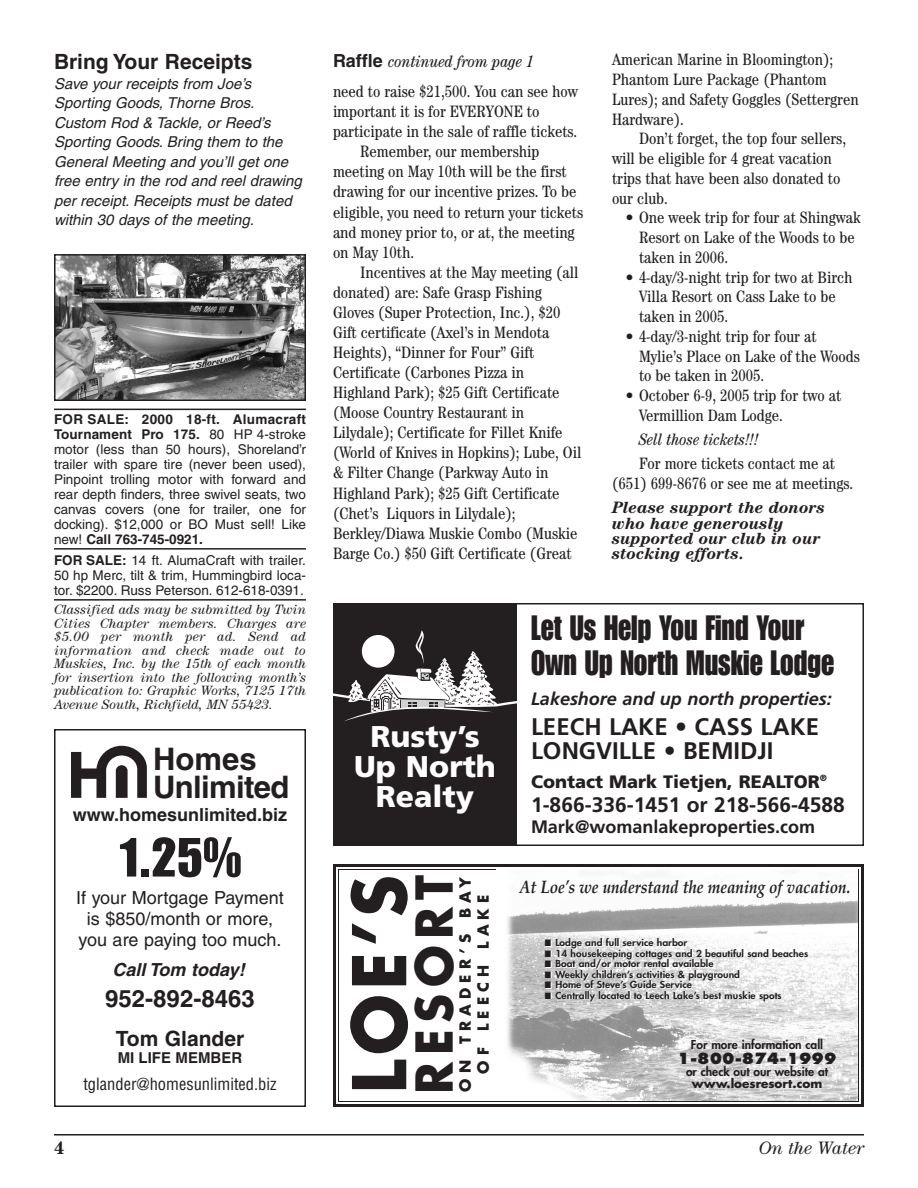
<style>
.page{position:relative;width:918px;height:1188px;background:#fff}
.page>*{position:absolute;margin:0;border:0;box-sizing:border-box;transform-origin:0 0}
.t1{font:700 72px "Futura";color:#231f20;scale:.95 1}
.t2{font:54px "Impact";color:#231f20}
.t3{font:700 49.5px "Futura";letter-spacing:.14em;color:#231f20;scale:.95 1}
.t4{font:900 36px/31.5px "Frutiger";color:#231f20}
.t5{font:34.5px/34.5px "Impact";color:#231f20;scale:.85 1}
.t6{font:700 31.05px/28.5px "Helvetica";letter-spacing:-.02em;color:#231f20}
.t7{font:900 30px/30px "Frutiger";color:#fff;text-align:center}
.t8{font:700 24px/24px "Frutiger";color:#231f20}
.t9{font:700 24px "Helvetica";color:#231f20}
.t10{font:700 21px "Frutiger";color:#231f20}
.t11{font:700 21px "Helvetica";color:#231f20}
.t12{font:18px/21px "Helvetica";color:#231f20;text-align:center}
.t13{font:italic 700 18px "Palatino";letter-spacing:-.005em;color:#231f20;scale:.85 1}
.t14{font:italic 700 18px "Frutiger";color:#231f20}
.t15{font:700 18px "Frutiger";color:#231f20}
.t16{font:900 18px "Frutiger";color:#231f20}
.t17{font:700 18px "Helvetica";color:#231f20}
.t18{font:italic 700 18px "Helvetica";color:#231f20}
.t19{font:italic 18px "Century";color:#231f20}
.t20{font:700 18px "Century";color:#231f20}
.t21{font:condensed 16.5px/19.8px "Century";color:#231f20}
.t22{font:italic 700 16.5px/15.3px "Century";color:#231f20}
.t23{font:italic condensed 16.5px "Century";color:#231f20}
.t24{font:condensed 16.5px "Helvetica";color:#231f20}
.t25{font:italic 15px/19.5px "Helvetica";color:#231f20}
.t26{font:700 15px/18px "Futura";letter-spacing:.345em;color:#231f20;text-align:center}
.t27{font:800 15px "Futura";color:#231f20}
.t28{font:700 15px "Helvetica";color:#231f20}
.t29{font:13.5px/15px "Helvetica";color:#231f20;text-align:justify}
.t30{font:italic 13.5px/13.5px "Century";color:#231f20;text-align:justify}
.t31{font:800 12px "Futura";color:#231f20}
.t32{font:700 12px "Futura";color:#231f20}
.t33{font:800 9.3px "Futura";color:#231f20;scale:1.1 1}
.s1{font-family:"Helvetica";font-weight:700;font-style:normal;font-stretch:normal;font-size:18px}
.s2{font-weight:700}
</style>
<div class="page">
<hr style="left:54px;top:1134px;width:810px;height:2px;background:#231f20">
<hr style="left:54px;top:409px;width:252px;height:1px;background:#231f20">
<hr style="left:54px;top:548px;width:252px;height:2px;background:#231f20">
<hr style="left:54px;top:599px;width:252px;height:2px;background:#231f20">
<div style="left:333px;top:603px;width:531px;height:243px;border:2px solid #231f20"></div>
<div style="left:333px;top:603px;width:183px;height:243px;background:#231f20"></div>
<svg style="left:333px;top:630px;width:183px;height:91px"></svg>
<div style="left:333px;top:864px;width:531px;height:243px;border:3px solid #231f20"></div>
<img style="left:507px;top:900px;width:351px;height:201px">
<svg style="left:71px;top:746px;width:76px;height:52px"></svg>
<div style="left:54px;top:729px;width:252px;height:378px;border:2px solid #231f20"></div>
<img style="left:57px;top:257px;width:246px;height:141px">
<div style="left:54px;top:254px;width:252px;height:147px;border:2px solid #231f20"></div>
<p class="t21" style="left:612px;top:51px;width:248px">American Marine in Bloomington);<br>Phantom Lure Package (Phantom<br>Lures); and Safety Goggles (Settergren<br>Hardware).</p>
<p class="t21" style="left:612px;top:130px;width:236px;text-indent:27px">Don’t forget, the top four sellers, will be eligible for 4 great vacation trips that have been also donated to our club.</p>
<p class="t21" style="left:639px;top:209px;width:223px;text-indent:-14px">• One week trip for four at Shingwak<br>Resort on Lake of the Woods to be taken in 2006.</p>
<p class="t21" style="left:639px;top:269px;width:215px;text-indent:-14px">• 4-day/3-night trip for two at Birch<br>Villa Resort on Cass Lake to be taken in 2005.</p>
<p class="t21" style="left:639px;top:328px;width:222px;text-indent:-14px">• 4-day/3-night trip for four at<br>Mylie’s Place on Lake of the Woods to be taken in 2005.</p>
<p class="t21" style="left:639px;top:387px;width:204px;text-indent:-14px">• October 6-9, 2005 trip for two at<br>Vermillion Dam Lodge.</p>
<p class="t23" style="left:639px;top:434px;width:122px">Sell those tickets!!!</p>
<p class="t21" style="left:612px;top:455px;width:243px;text-align:center">For more tickets contact me at<br>(651) 699-8676 or see me at meetings.</p>
<p class="t22" style="left:612px;top:501px;width:215px">Please support the donors who have generously supported our club in our stocking efforts.</p>
<p class="t23" style="left:333px;top:55px;width:203px"><span class="s1">Raffle</span> continued from page 1</p>
<p class="t11" style="left:54px;top:54px;width:200px">Bring Your Receipts</p>
<p class="t25" style="left:54px;top:75px;width:249px">Save your receipts from Joe’s<br>Sporting Goods, Thorne Bros.<br>Custom Rod &amp; Tackle, or Reed’s<br>Sporting Goods. Bring them to the<br>General Meeting and you’ll get one free entry in the rod and reel drawing per receipt. Receipts must be dated within 30 days of the meeting.</p>
<p class="t21" style="left:333px;top:83px;width:246px">need to raise $21,500. You can see how</p>
<p class="t21" style="left:333px;top:103px;width:208px">important it is for EVERYONE to</p>
<p class="t21" style="left:333px;top:123px;width:246px">participate in the sale of raffle tickets.</p>
<p class="t21" style="left:360px;top:143px;width:181px">Remember, our membership</p>
<p class="t21" style="left:333px;top:163px;width:235px">meeting on May 10th will be the first</p>
<p class="t21" style="left:333px;top:183px;width:245px">drawing for our incentive prizes. To be</p>
<p class="t21" style="left:333px;top:203px;width:252px">eligible, you need to return your tickets</p>
<p class="t21" style="left:333px;top:224px;width:243px">and money prior to, or at, the meeting</p>
<p class="t21" style="left:333px;top:244px;width:83px">on May 10th.</p>
<p class="t21" style="left:360px;top:264px;width:220px">Incentives at the May meeting (all</p>
<p class="t21" style="left:333px;top:284px;width:210px">donated) are: Safe Grasp Fishing</p>
<p class="t21" style="left:333px;top:304px;width:229px">Gloves (Super Protection, Inc.), $20</p>
<p class="t21" style="left:333px;top:324px;width:218px">Gift certificate (Axel’s in Mendota</p>
<p class="t21" style="left:333px;top:344px;width:203px">Heights), “Dinner for Four” Gift</p>
<p class="t21" style="left:333px;top:364px;width:193px">Certificate (Carbones Pizza in</p>
<p class="t21" style="left:333px;top:384px;width:228px">Highland Park); $25 Gift Certificate</p>
<p class="t21" style="left:333px;top:404px;width:193px">(Moose Country Restaurant in</p>
<p class="t21" style="left:333px;top:424px;width:231px">Lilydale); Certificate for Fillet Knife</p>
<p class="t21" style="left:333px;top:444px;width:250px">(World of Knives in Hopkins); Lube, Oil</p>
<p class="t21" style="left:333px;top:464px;width:217px">&amp; Filter Change (Parkway Auto in</p>
<p class="t21" style="left:333px;top:484px;width:228px">Highland Park); $25 Gift Certificate</p>
<p class="t21" style="left:333px;top:505px;width:184px">(Chet’s Liquors in Lilydale);</p>
<p class="t21" style="left:333px;top:525px;width:246px">Berkley/Diawa Muskie Combo (Muskie</p>
<p class="t21" style="left:333px;top:545px;width:240px">Barge Co.) $50 Gift Certificate (Great</p>
<p class="t29" style="left:54px;top:413px;width:254px"><span class="s2">FOR SALE: 2000 18-ft. Alumacraft Tournament Pro 175.</span> 80 HP 4-stroke motor (less than 50 hours), Shoreland’r trailer with spare tire (never been used), Pinpoint trolling motor with forward and rear depth finders, three swivel seats, two canvas covers (one for trailer, one for docking). $12,000 or BO Must sell! Like new! <span class="s2">Call 763-745-0921.</span></p>
<p class="t29" style="left:54px;top:554px;width:254px"><span class="s2">FOR SALE:</span> 14 ft. AlumaCraft with trailer.<br>50 hp Merc, tilt &amp; trim, Hummingbird loca&shy;tor. $2200. Russ Peterson. 612-618-0391.</p>
<p class="t30" style="left:54px;top:604px;width:254px">Classified ads may be submitted by Twin Cities Chapter members. Charges are $5.00 per month per ad. Send ad information and check made out to Muskies, Inc. by the 15th of each month for insertion into the following month’s publication to: Graphic Works, 7125 17th Avenue South, Richfield, MN 55423.</p>
<h3 class="t5" style="left:531px;top:612px;width:358px">Let Us Help You Find Your<br>Own Up North Muskie Lodge</h3>
<h3 class="t4" style="left:531px;top:618px;width:279px">Find Your Own<br>Muskie Lodge</h3>
<p class="t14" style="left:531px;top:692px;width:302px">Lakeshore and up north properties:</p>
<h3 class="t8" style="left:531px;top:717px;width:290px">LEECH LAKE • CASS LAKE<br>LONGVILLE • BEMIDJI</h3>
<p class="t16" style="left:531px;top:774px;width:297px">Contact Mark Tietjen, REALTOR<sup>®</sup></p>
<p class="t10" style="left:531px;top:796px;width:315px">1-866-336-1451 or 218-566-4588</p>
<p class="t15" style="left:531px;top:819px;width:286px">Mark@womanlakeproperties.com</p>
<h3 class="t7" style="left:354px;top:724px;width:143px">Rusty’s<br>Up North<br>Realty</h3>
<h3 class="t6" style="left:153px;top:747px;width:138px">Homes<br>Unlimited</h3>
<p class="t17" style="left:73px;top:808px;width:216px">www.homesunlimited.biz</p>
<h2 class="t2" style="left:118px;top:838px;width:125px">1.25%</h2>
<p class="t12" style="left:76px;top:888px;width:209px">If your Mortgage Payment is $850/month or more, you are paying too much.</p>
<p class="t18" style="left:112px;top:963px;width:134px">Call Tom today!</p>
<h3 class="t9" style="left:105px;top:990px;width:151px">952-892-8463</h3>
<p class="t11" style="left:116px;top:1031px;width:130px">Tom Glander</p>
<p class="t28" style="left:118px;top:1052px;width:126px">MI LIFE MEMBER</p>
<p class="t24" style="left:83px;top:1077px;width:195px">tglander@homesunlimited.biz</p>
<h1 class="t1" style="left:346px;top:1094px;width:231px;rotate:-90deg">LOE’S</h1>
<h3 class="t3" style="left:412px;top:1094px;width:231px;rotate:-90deg">RESORT</h3>
<p class="t26" style="left:457px;top:1092px;width:217px;rotate:-90deg">ON TRADER’S BAY<br>OF LEECH LAKE</p>
<p class="t13" style="left:519px;top:880px;width:391px">At Loe’s we understand the meaning of vacation.</p>
<p class="t33" style="left:545px;top:938px;width:131px">■ Lodge and full service harbor</p>
<p class="t33" style="left:545px;top:949px;width:241px">■ 14 housekeeping cottages and 2 beautiful sand beaches</p>
<p class="t33" style="left:545px;top:959px;width:155px">■ Boat and/or motor rental available</p>
<p class="t33" style="left:545px;top:970px;width:179px">■ Weekly children’s activities &amp; playground</p>
<p class="t33" style="left:545px;top:980px;width:135px">■ Home of Steve’s Guide Service</p>
<p class="t33" style="left:545px;top:991px;width:217px">■ Centrally located to Leech Lake’s best muskie spots</p>
<p class="t31" style="left:691px;top:1039px;width:134px">For more information call</p>
<p class="t27" style="left:678px;top:1052px;width:161px">1-800-874-1999</p>
<p class="t31" style="left:686px;top:1066px;width:144px">or check out our website at</p>
<p class="t32" style="left:692px;top:1078px;width:132px">www.loesresort.com</p>
<p class="t20" style="left:54px;top:1141px;width:12px">4</p>
<p class="t19" style="left:759px;top:1141px;width:107px">On the Water</p>
</div>
